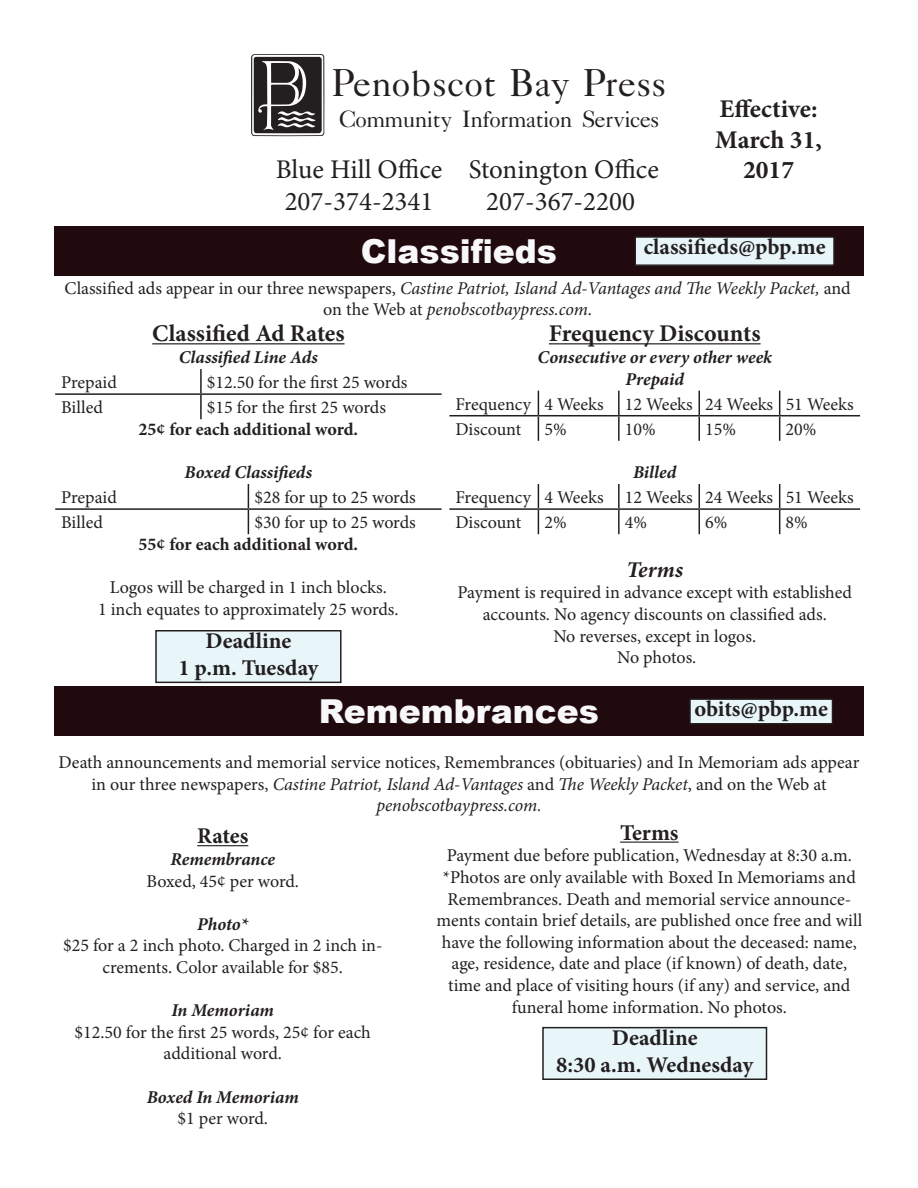
<style>
.page{position:relative;width:918px;height:1188px;background:#fff}
.page>*{position:absolute;margin:0;border:0;box-sizing:border-box;transform-origin:0 0}
.t1{font:37.05px "Caslon Five Forty";letter-spacing:.015em;color:#231f20}
.t2{font:900 33px "Arial";color:#f8f8fb}
.t3{font:27px/32.4px "Minion Pro";color:#231f20;text-align:center}
.t4{font:700 25.5px/30.6px "Minion Pro";color:#231f20;text-align:center}
.t5{font:700 24px "Minion Pro";color:#231f20}
.t6{font:22.8px "Caslon Five Forty";letter-spacing:-.025em;color:#231f20}
.t7{font:700 22.5px/27px "Minion Pro";color:#231f20;text-align:center}
.t8{font:italic 700 22.5px "Minion Pro";letter-spacing:.01em;color:#231f20}
.t9{font:18px/21.6px "Minion Pro";letter-spacing:-.005em;color:#231f20;text-align:center}
.t10{font:italic 18px/21.6px "Minion Pro";letter-spacing:-.01em;color:#231f20;text-align:center}
.t11{font:italic 700 18px/21.6px "Minion Pro";color:#231f20;text-align:center}
.t12{font:700 18px "Minion Pro";color:#231f20}
.s1{font-size:38.85px}
.s2{font-size:23.7px}
.s3{font-style:normal}
.s4{font-style:italic}
</style>
<div class="page">
<svg style="left:251px;top:54px;width:73px;height:82px;background:#5a5758"></svg>
<div style="left:54px;top:226px;width:810px;height:50px;background:#200a0e"></div>
<hr style="left:152px;top:343px;width:193px;height:1px;background:#231f20">
<hr style="left:200px;top:369px;width:2px;height:24px;background:#231f20">
<hr style="left:55px;top:393px;width:146px;height:2px;background:#231f20">
<hr style="left:201px;top:393px;width:241px;height:2px;background:#231f20">
<hr style="left:200px;top:395px;width:2px;height:24px;background:#231f20">
<hr style="left:55px;top:508px;width:193px;height:2px;background:#231f20">
<hr style="left:248px;top:508px;width:194px;height:2px;background:#231f20">
<svg style="left:248px;top:484px;width:1px;height:50px"></svg>
<hr style="left:549px;top:343px;width:212px;height:1px;background:#231f20">
<hr style="left:618px;top:391px;width:2px;height:24px;background:#231f20">
<hr style="left:449px;top:415px;width:89px;height:1px;background:#231f20">
<hr style="left:538px;top:415px;width:81px;height:1px;background:#231f20">
<svg style="left:538px;top:391px;width:1px;height:50px"></svg>
<hr style="left:619px;top:415px;width:80px;height:1px;background:#231f20">
<hr style="left:618px;top:416px;width:2px;height:25px;background:#231f20">
<hr style="left:699px;top:415px;width:81px;height:1px;background:#231f20">
<svg style="left:699px;top:391px;width:1px;height:50px"></svg>
<hr style="left:780px;top:415px;width:80px;height:1px;background:#231f20">
<svg style="left:779px;top:391px;width:1px;height:50px"></svg>
<hr style="left:618px;top:484px;width:2px;height:24px;background:#231f20">
<hr style="left:449px;top:508px;width:89px;height:2px;background:#231f20">
<hr style="left:538px;top:508px;width:81px;height:2px;background:#231f20">
<svg style="left:538px;top:484px;width:1px;height:50px"></svg>
<hr style="left:619px;top:508px;width:80px;height:2px;background:#231f20">
<hr style="left:618px;top:510px;width:2px;height:24px;background:#231f20">
<hr style="left:699px;top:508px;width:81px;height:2px;background:#231f20">
<svg style="left:699px;top:484px;width:1px;height:50px"></svg>
<hr style="left:780px;top:508px;width:80px;height:2px;background:#231f20">
<svg style="left:779px;top:484px;width:1px;height:50px"></svg>
<div style="left:156px;top:631px;width:185px;height:51px;background:#e8f6f9"></div>
<div style="left:155px;top:630px;width:187px;height:53px;border:2px solid #231f20"></div>
<div style="left:635px;top:237px;width:199px;height:28px;background:#e8f6f9"></div>
<div style="left:634px;top:236px;width:201px;height:30px;border:2px solid #231f20"></div>
<div style="left:54px;top:687px;width:810px;height:49px;background:#200a0e"></div>
<div style="left:690px;top:699px;width:142px;height:25px;background:#e8f6f9"></div>
<div style="left:689px;top:698px;width:144px;height:26px;border:2px solid #231f20"></div>
<hr style="left:197px;top:845px;width:51px;height:1px;background:#231f20">
<hr style="left:620px;top:842px;width:59px;height:1px;background:#231f20">
<div style="left:543px;top:1028px;width:223px;height:51px;background:#e8f6f9"></div>
<div style="left:542px;top:1027px;width:225px;height:53px;border:2px solid #231f20"></div>
<h1 class="t1" style="left:332px;top:61px;width:336px"><span class="s1">P</span>enobscot <span class="s1">B</span>ay <span class="s1">P</span>ress</h1>
<p class="t6" style="left:339px;top:106px;width:322px"><span class="s2">C</span>ommunity <span class="s2">I</span>nformation <span class="s2">S</span>ervices</p>
<h3 class="t3" style="left:276px;top:153px;width:168px">Blue Hill Office<br>207-374-2341</h3>
<h2 class="t2" style="left:361px;top:227px;width:198px">Classifieds</h2>
<h3 class="t4" style="left:715px;top:93px;width:108px">Effective:<br>March 31,<br>2017</h3>
<h3 class="t3" style="left:469px;top:153px;width:192px">Stonington Office<br>207-367-2200</h3>
<p class="t7" style="left:644px;top:233px;width:183px">classifieds@pbp.me</p>
<p class="t10" style="left:65px;top:277px;width:788px"><span class="s3">Classified ads appear in our three newspapers,</span> Castine Patriot, Island Ad-Vantages and The Weekly Packet, <span class="s3">and on the Web at</span> penobscotbaypress.com<span class="s3">.</span></p>
<h3 class="t5" style="left:549px;top:317px;width:213px">Frequency Discounts</h3>
<p class="t11" style="left:538px;top:346px;width:236px">Consecutive or every other week<br>Prepaid</p>
<p class="t9" style="left:455px;top:392px;width:400px;line-height:25px;text-align:left">Frequency 4 Weeks 12 Weeks 24 Weeks 51 Weeks<br>Discount</p>
<h3 class="t5" style="left:152px;top:317px;width:194px">Classified Ad Rates</h3>
<p class="t11" style="left:179px;top:346px;width:141px">Classified Line Ads</p>
<p class="t9" style="left:61px;top:372px;width:57px">Prepaid</p>
<p class="t9" style="left:207px;top:372px;width:202px">$12.50 for the first 25 words</p>
<p class="t9" style="left:61px;top:397px;width:43px">Billed</p>
<p class="t9" style="left:207px;top:397px;width:181px">$15 for the first 25 words</p>
<p class="t12" style="left:139px;top:416px;width:221px">25¢ for each additional word.</p>
<p class="t11" style="left:185px;top:461px;width:129px">Boxed Classifieds</p>
<p class="t9" style="left:61px;top:487px;width:57px">Prepaid</p>
<p class="t9" style="left:254px;top:487px;width:163px">$28 for up to 25 words</p>
<p class="t9" style="left:61px;top:512px;width:43px">Billed</p>
<p class="t9" style="left:254px;top:512px;width:163px">$30 for up to 25 words</p>
<p class="t12" style="left:139px;top:531px;width:221px">55¢ for each additional word.</p>
<p class="t9" style="left:98px;top:577px;width:302px">Logos will be charged in 1 inch blocks.<br>1 inch equates to approximately 25 words.</p>
<p class="t9" style="left:544px;top:418px;width:24px">5%</p>
<p class="t9" style="left:625px;top:418px;width:32px">10%</p>
<p class="t9" style="left:705px;top:418px;width:32px">15%</p>
<p class="t9" style="left:786px;top:418px;width:32px">20%</p>
<p class="t11" style="left:633px;top:461px;width:45px">Billed</p>
<p class="t9" style="left:455px;top:485px;width:400px;line-height:25px;text-align:left">Frequency 4 Weeks 12 Weeks 24 Weeks 51 Weeks<br>Discount</p>
<p class="t9" style="left:544px;top:512px;width:24px">2%</p>
<p class="t9" style="left:625px;top:512px;width:24px">4%</p>
<p class="t9" style="left:705px;top:512px;width:24px">6%</p>
<p class="t9" style="left:786px;top:512px;width:24px">8%</p>
<p class="t8" style="left:626px;top:554px;width:58px">Terms</p>
<p class="t9" style="left:457px;top:582px;width:396px">Payment is required in advance except with established accounts. No agency discounts on classified ads.<br>No reverses, except in logos.<br>No photos.</p>
<p class="t7" style="left:178px;top:627px;width:141px">Deadline<br>1 p.m. Tuesday</p>
<h2 class="t2" style="left:319px;top:687px;width:282px">Remembrances</h2>
<p class="t9" style="left:59px;top:752px;width:802px">Death announcements and memorial service notices, Remembrances (obituaries) and In Memoriam ads appear in our three newspapers, <span class="s4">Castine Patriot, Island Ad-Vantages</span> and <span class="s4">The Weekly Packet</span>, and on the Web at <span class="s4">penobscotbaypress.com.</span></p>
<p class="t7" style="left:694px;top:695px;width:135px">obits@pbp.me</p>
<p class="t7" style="left:197px;top:822px;width:53px">Rates</p>
<p class="t11" style="left:170px;top:848px;width:106px">Remembrance</p>
<p class="t9" style="left:146px;top:870px;width:154px">Boxed, 45¢ per word.</p>
<p class="t11" style="left:197px;top:913px;width:53px">Photo*</p>
<p class="t9" style="left:63px;top:935px;width:321px">$25 for a 2 inch photo. Charged in 2 inch in&shy;crements. Color available for $85.</p>
<p class="t11" style="left:172px;top:999px;width:104px">In Memoriam</p>
<p class="t9" style="left:75px;top:1021px;width:298px">$12.50 for the first 25 words, 25¢ for each additional word.</p>
<p class="t11" style="left:147px;top:1086px;width:154px">Boxed In Memoriam</p>
<p class="t9" style="left:178px;top:1108px;width:92px">$1 per word.</p>
<p class="t7" style="left:620px;top:819px;width:60px">Terms</p>
<p class="t9" style="left:436px;top:845px;width:427px">Payment due before publication, Wednesday at 8:30 a.m. *Photos are only available with Boxed In Memoriams and Remembrances. Death and memorial service announce&shy;ments contain brief details, are published once free and will have the following information about the deceased: name, age, residence, date and place (if known) of death, date, time and place of visiting hours (if any) and service, and funeral home information. No photos.</p>
<p class="t7" style="left:556px;top:1024px;width:198px">Deadline<br>8:30 a.m. Wednesday</p>
</div>
